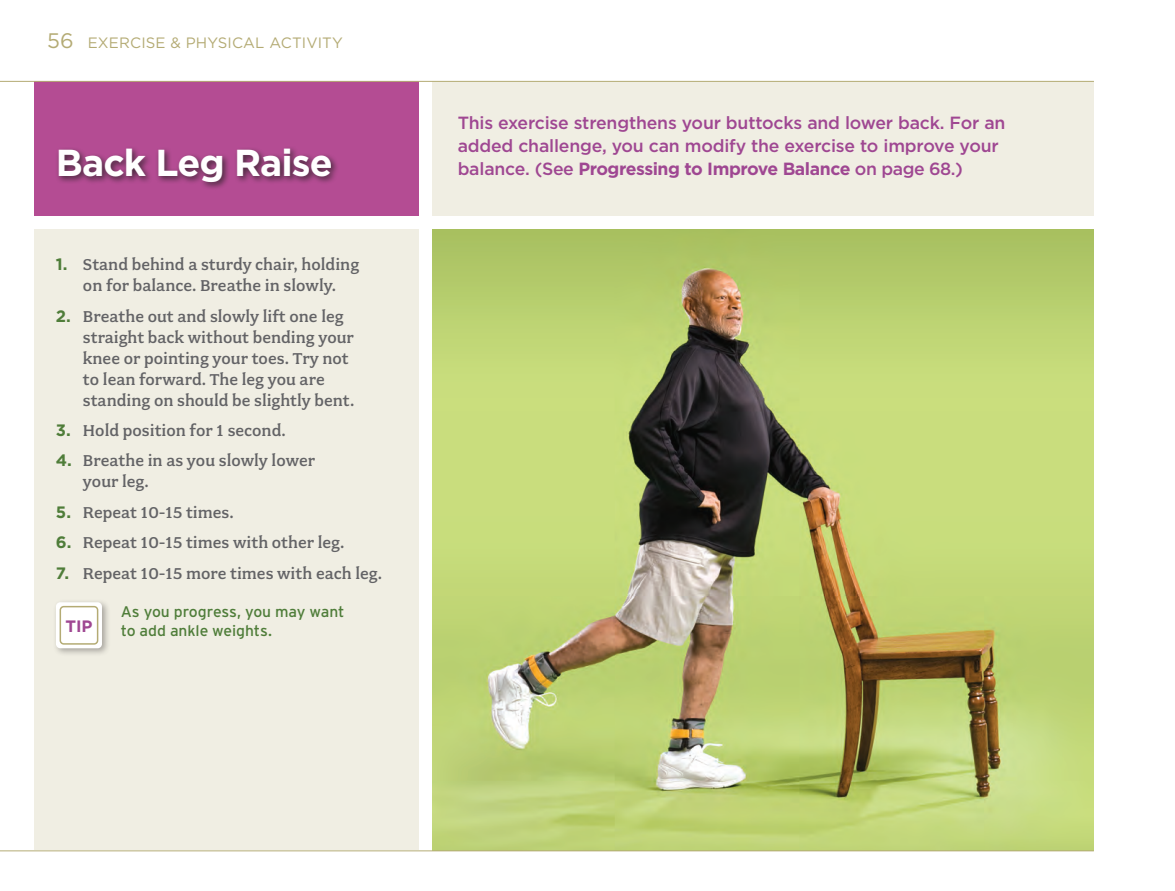
<style>
.page{position:relative;width:1175px;height:891px;background:#fff}
.page>*{position:absolute;margin:0;border:0;box-sizing:border-box;transform-origin:0 0}
.exercise_title-left{font:700 37.5px "Gotham";letter-spacing:-.025em;color:#fff}
.exercise-steps__nest{font:500 17.7px/21px "Fairplex Wide";color:#636366;scale:.95 1}
.exercise-top_callout{font:500 17.7px/23.2px "Gotham";letter-spacing:-.01em;color:#9f4792}
.exercise-top_callout-2{font:700 17.7px "Gotham";letter-spacing:-.025em;color:#9f4792}
.t1{font:700 16.5px "Gotham";color:#9f4792}
.exercise-tip__nested{font:15.3px/19.5px "Interstate";letter-spacing:-.01em;color:#4f7d39}
.t2{font:15px "Gotham";letter-spacing:.01em;color:#b4ab74}
.s1{font-size:21px}
.s2{font-family:"Gotham";font-weight:700;font-size:16.5px;color:#4f7d39}
.s3{font-weight:500}
</style>
<div class="page">
<div style="left:34px;top:230px;width:384px;height:620px;background:#f0eee3"></div>
<div style="left:432px;top:81px;width:662px;height:135px;background:#f0eee3"></div>
<div style="left:34px;top:81px;width:384px;height:135px;background:#b44c93"></div>
<img style="left:432px;top:230px;width:662px;height:620px">
<div style="left:52px;top:599px;width:59px;height:58px;background:#231f20;opacity:.35"></div>
<div style="left:56px;top:602px;width:46px;height:46px;background:#fff;border-radius:4px"></div>
<div style="left:60px;top:606px;width:38px;height:39px;border:2px solid #b4ab74;border-radius:4px"></div>
<div style="left:55px;top:145px;width:284px;height:46px;background:#231f20;opacity:.75"></div>
<hr style="left:0;top:81px;width:1094px;height:1px;background:#b4ab74">
<hr style="left:0;top:850px;width:1093px;height:1px;background:#b4ab74">
<p class="t2" style="left:47px;top:34px;width:297px"><span class="s1">56</span> EXERCISE &amp; PHYSICAL ACTIVITY</p>
<p class="exercise_title-left" style="left:56px;top:141px;width:278px">Back Leg Raise</p>
<p class="exercise-steps__nest" style="left:56px;top:254px;width:321px;text-align:center"><span class="s2">1.</span> Stand behind a sturdy chair, holding on for balance. Breathe in slowly.</p>
<p class="exercise-steps__nest" style="left:83px;top:305px;width:287px;text-indent:-27px"><span class="s2">2.</span> Breathe out and slowly lift one leg straight back without bending your knee or pointing your toes. Try not to lean forward. The leg you are standing on should be slightly bent.</p>
<p class="exercise-steps__nest" style="left:56px;top:420px;width:244px"><span class="s2">3.</span> Hold position for 1 second.</p>
<p class="exercise-steps__nest" style="left:83px;top:450px;width:246px;text-indent:-27px"><span class="s2">4.</span> Breathe in as you slowly lower your leg.</p>
<p class="exercise-steps__nest" style="left:56px;top:502px;width:189px"><span class="s2">5.</span> Repeat 10-15 times.</p>
<p class="exercise-steps__nest" style="left:56px;top:532px;width:305px"><span class="s2">6.</span> Repeat 10-15 times with other leg.</p>
<p class="exercise-steps__nest" style="left:56px;top:563px;width:345px"><span class="s2">7.</span> Repeat 10-15 more times with each leg.</p>
<p class="t1" style="left:66px;top:616px;width:28px">TIP</p>
<p class="exercise-tip__nested" style="left:121px;top:602px;width:225px">As you progress, you may want to add ankle weights.</p>
<p class="exercise-top_callout" style="left:457px;top:110px;width:549px">This exercise strengthens your buttocks and lower back. For an added challenge, you can modify the exercise to improve your</p>
<p class="exercise-top_callout-2" style="left:457px;top:159px;width:507px"><span class="s3">balance. (See</span> Progressing to Improve Balance <span class="s3">on page 68.)</span></p>
</div>
